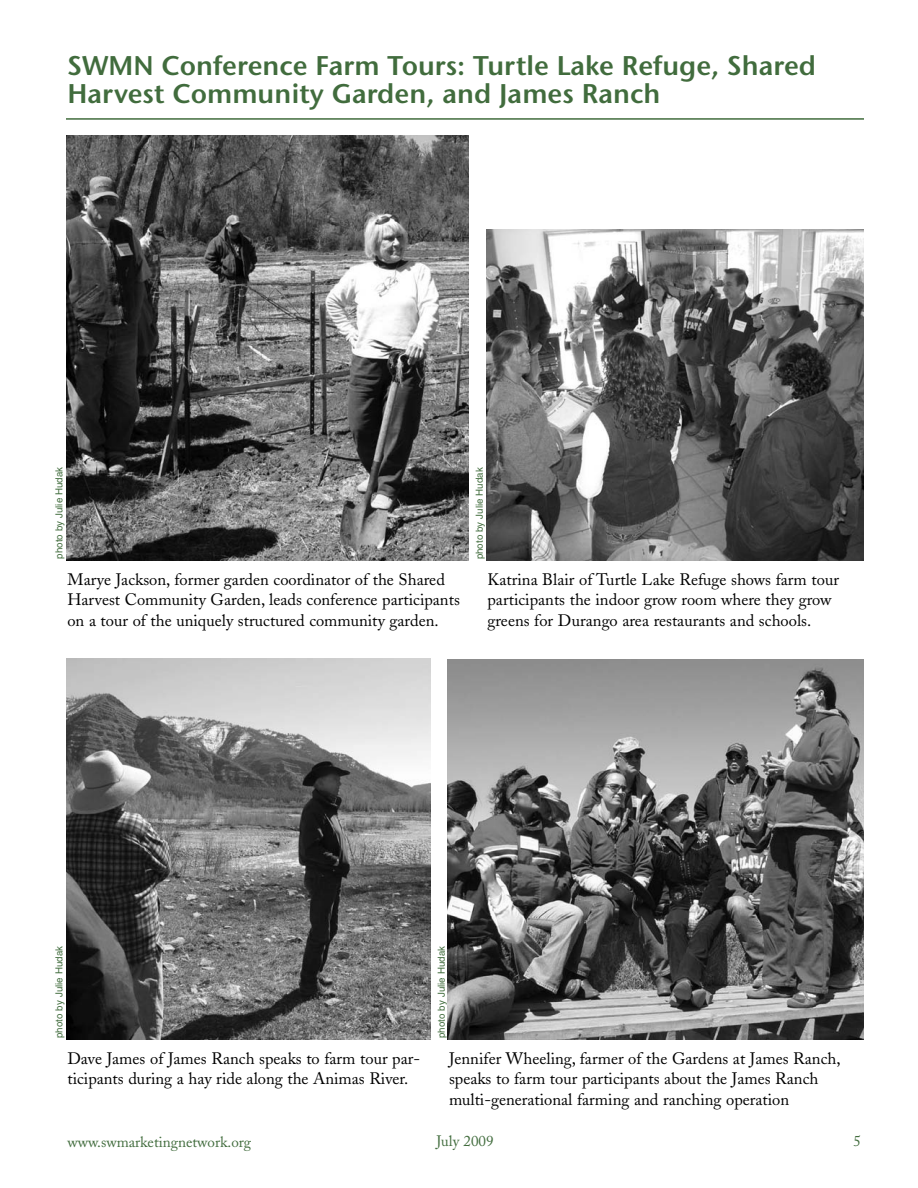
<style>
.page{position:relative;width:918px;height:1188px;background:#fff}
.page>*{position:absolute;margin:0;border:0;box-sizing:border-box;transform-origin:0 0}
.t1{font:27px/28.5px "Stone Sans OSITCTT Semi";color:#416c3d}
.t2{font:16.5px/20.5px "Adobe Caslon";color:#000}
.t3{font:15px "Adobe Caslon";color:#416c3d}
.t4{font:9.75px "Helvetica";color:#416c3d}
</style>
<div class="page">
<img style="left:486px;top:229px;width:378px;height:331px">
<img style="left:66px;top:135px;width:402px;height:425px">
<img style="left:448px;top:660px;width:416px;height:380px">
<img style="left:66px;top:659px;width:365px;height:381px">
<hr style="left:66px;top:118px;width:798px;height:2px;background:#416c3d">
<h1 class="t1" style="left:68px;top:51px;width:750px">SWMN Conference Farm Tours: Turtle Lake Refuge, Shared<br>Harvest Community Garden, and James Ranch</h1>
<p class="t4" style="left:56px;top:559px;width:93px;rotate:-90deg">photo by Julie Hudak</p>
<p class="t2" style="left:68px;top:571px;width:394px">Marye Jackson, former garden coordinator of the Shared<br>Harvest Community Garden, leads conference participants on a tour of the uniquely structured community garden.</p>
<p class="t4" style="left:476px;top:559px;width:93px;rotate:-90deg">photo by Julie Hudak</p>
<p class="t2" style="left:487px;top:571px;width:353px">Katrina Blair of Turtle Lake Refuge shows farm tour participants the indoor grow room where they grow greens for Durango area restaurants and schools.</p>
<p class="t4" style="left:56px;top:1038px;width:93px;rotate:-90deg">photo by Julie Hudak</p>
<p class="t4" style="left:438px;top:1038px;width:93px;rotate:-90deg">photo by Julie Hudak</p>
<p class="t2" style="left:68px;top:1050px;width:354px">Dave James of James Ranch speaks to farm tour par&shy;ticipants during a hay ride along the Animas River.</p>
<p class="t2" style="left:449px;top:1050px;width:393px">Jennifer Wheeling, farmer of the Gardens at James Ranch, speaks to farm tour participants about the James Ranch multi-generational farming and ranching operation</p>
<p class="t3" style="left:68px;top:1136px;width:185px">www.swmarketingnetwork.org</p>
<p class="t3" style="left:436px;top:1135px;width:59px">July 2009</p>
<p class="t3" style="left:854px;top:1135px;width:9px">5</p>
</div>
